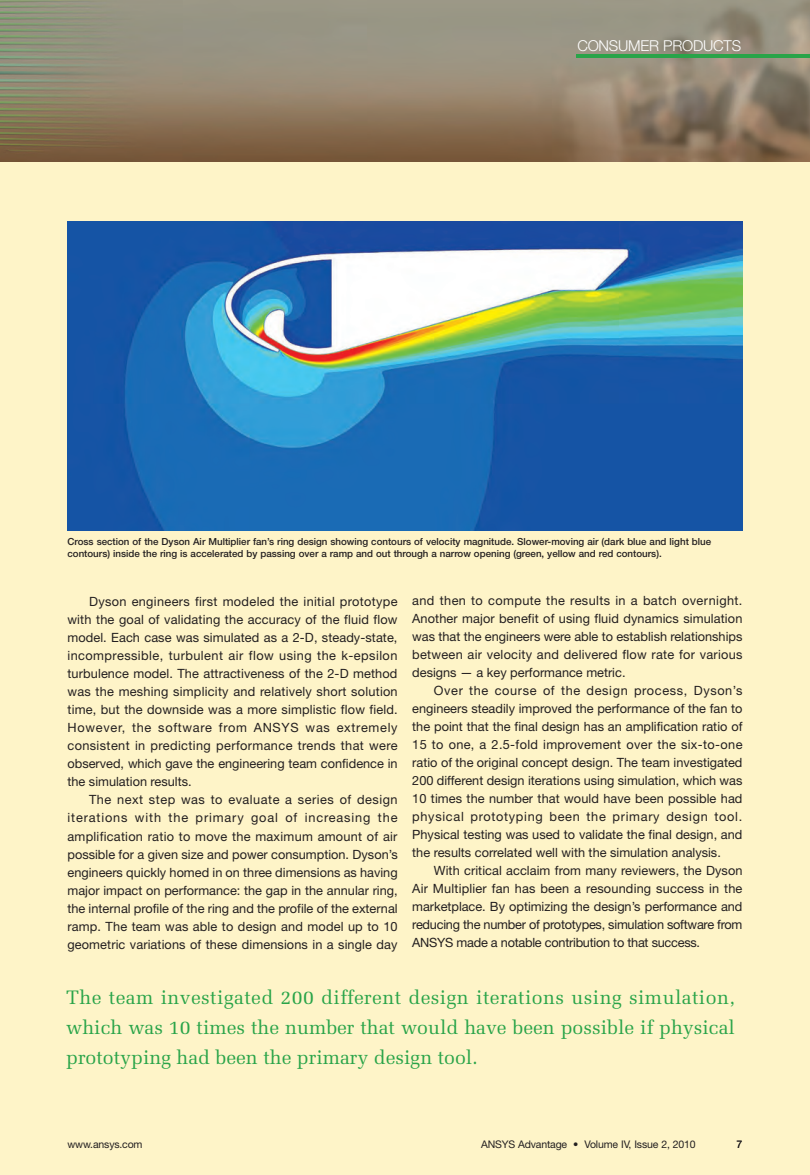
<style>
.page{position:relative;width:810px;height:1175px;background:#fff}
.page>*{position:absolute;margin:0;border:0;box-sizing:border-box;transform-origin:0 0}
.t1{font:19.5px/30px "Melior";color:#29a449;text-align:justify}
.t2{font:300 15px "Helvetica Neue LT Pro";letter-spacing:-.015em;color:#fff}
.t3{font:12.75px/18px "Helvetica Neue LT Pro";color:#231f20;text-align:justify}
.t4{font:10.5px "Helvetica Neue LT Pro";letter-spacing:-.015em;color:#231f20}
.t5{font:500 9.75px/12px "Helvetica Neue LT Pro";color:#231f20}
</style>
<div class="page">
<div style="left:0;top:160px;width:810px;height:1014px;background:#fef4c8"></div>
<img style="left:0;top:0;width:810px;height:161px">
<img style="left:68px;top:221px;width:674px;height:309px">
<hr style="left:577px;top:55px;width:233px;height:3px;background:#29a449">
<p class="t2" style="left:577px;top:37px;width:165px">CONSUMER PRODUCTS</p>
<p class="t5" style="left:68px;top:535px;width:645px">Cross section of the Dyson Air Multiplier fan’s ring design showing contours of velocity magnitude. Slower-moving air (dark blue and light blue contours) inside the ring is accelerated by passing over a ramp and out through a narrow opening (green, yellow and red contours).</p>
<p class="t3" style="left:68px;top:592px;width:332px;text-indent:22px">Dyson engineers first modeled the initial prototype with the goal of validating the accuracy of the fluid flow model. Each case was simulated as a 2-D, steady-state, incompressible, turbulent air flow using the k-epsilon turbulence model. The attractiveness of the 2-D method was the meshing simplicity and relatively short solution time, but the downside was a more simplistic flow field.<br>However, the software from ANSYS was extremely consistent in predicting performance trends that were observed, which gave the engineering team confidence in the simulation results.</p>
<p class="t3" style="left:68px;top:790px;width:332px;text-indent:22px">The next step was to evaluate a series of design iterations with the primary goal of increasing the amplification ratio to move the maximum amount of air possible for a given size and power consumption. Dyson’s engineers quickly homed in on three dimensions as having major impact on performance: the gap in the annular ring, the internal profile of the ring and the profile of the external ramp. The team was able to design and model up to 10 geometric variations of these dimensions in a single day</p>
<p class="t3" style="left:412px;top:591px;width:332px">and then to compute the results in a batch overnight.<br>Another major benefit of using fluid dynamics simulation was that the engineers were able to establish relationships between air velocity and delivered flow rate for various designs — a key performance metric.</p>
<p class="t3" style="left:412px;top:681px;width:332px;text-indent:22px">Over the course of the design process, Dyson’s engineers steadily improved the performance of the fan to the point that the final design has an amplification ratio of 15 to one, a 2.5-fold improvement over the six-to-one ratio of the original concept design. The team investigated 200 different design iterations using simulation, which was 10 times the number that would have been possible had physical prototyping been the primary design tool.<br>Physical testing was used to validate the final design, and the results correlated well with the simulation analysis.</p>
<p class="t3" style="left:412px;top:861px;width:332px;text-indent:22px">With critical acclaim from many reviewers, the Dyson Air Multiplier fan has been a resounding success in the marketplace. By optimizing the design’s performance and reducing the number of prototypes, simulation software from ANSYS made a notable contribution to that success.</p>
<h1 class="t1" style="left:66px;top:982px;width:670px">The team investigated 200 different design iterations using simulation, which was 10 times the number that would have been possible if physical prototyping had been the primary design tool.</h1>
<p class="t4" style="left:68px;top:1137px;width:77px">www.ansys.com</p>
<p class="t4" style="left:481px;top:1137px;width:216px">ANSYS Advantage • Volume IV, Issue 2, 2010</p>
<p class="t4" style="left:737px;top:1138px;width:7px">7</p>
</div>
